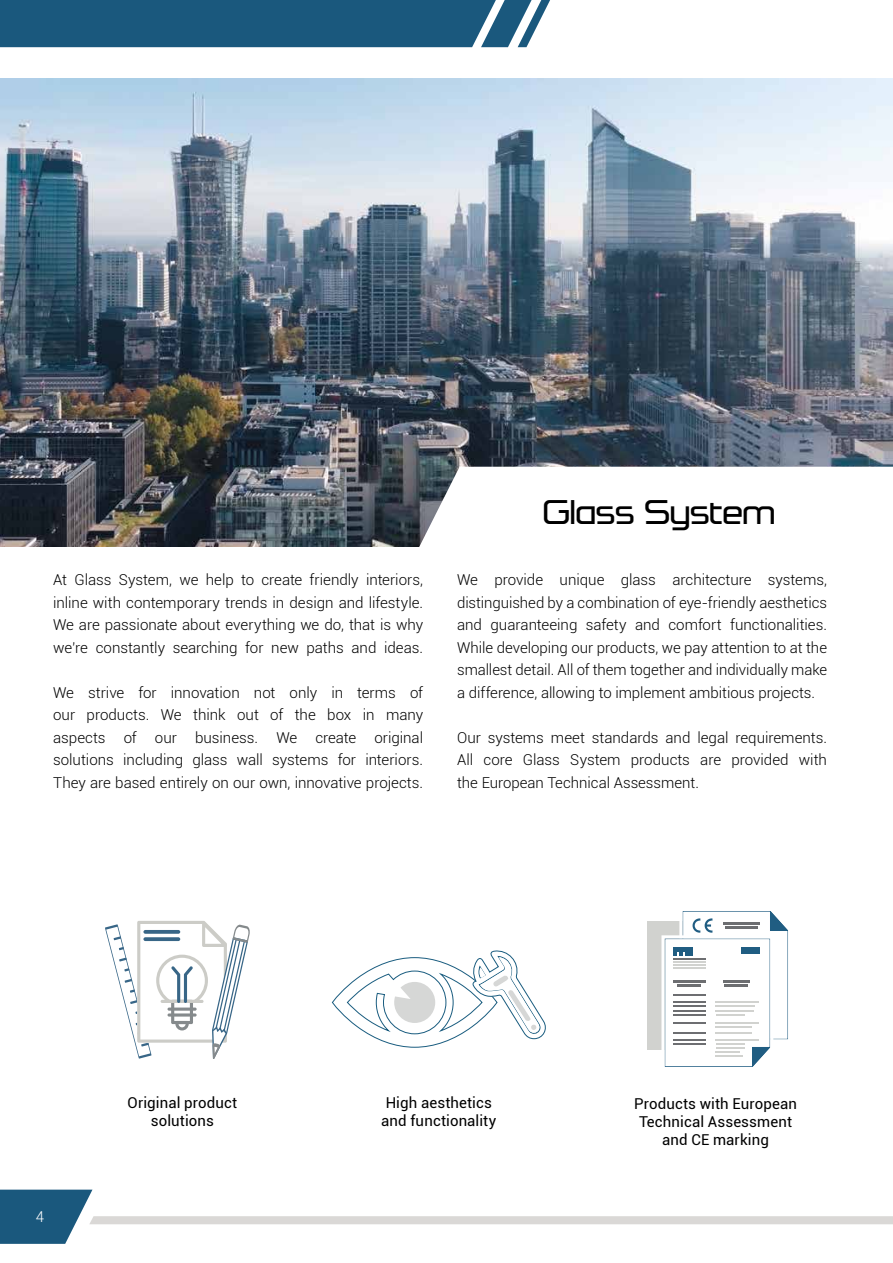
<style>
.page{position:relative;width:893px;height:1263px;background:#fff}
.page>*{position:absolute;margin:0;border:0;box-sizing:border-box;transform-origin:0 0}
.t1{font:40.5px "Formation Sans Regular PL";color:#000}
.t2{font:500 18.6px/22.4px "Rajdhani";color:#000;text-align:center}
.Paragraph_Style_1{font:300 15px/22.5px "Roboto";color:#000;text-align:justify}
.Paragraph_Style_1-2{font:15px "Roboto";letter-spacing:.01em;color:#000}
.t3{font:300 15px "Roboto";color:#fff}
</style>
<div class="page">
<img style="left:0;top:79px;width:893px;height:467px">
<svg style="left:412px;top:467px;width:481px;height:80px"></svg>
<div style="left:648px;top:922px;width:105px;height:128px;background:#d1d2cf"></div>
<svg style="left:661px;top:911px;width:127px;height:156px"></svg>
<hr style="left:723px;top:922px;width:36px;height:3px;background:#6d6e71">
<hr style="left:725px;top:926px;width:32px;height:3px;background:#6d6e71">
<svg style="left:331px;top:950px;width:215px;height:98px"></svg>
<svg style="left:105px;top:921px;width:144px;height:138px"></svg>
<div style="left:0;top:0;width:550px;height:47px;background:#1a587d"></div>
<svg style="left:0;top:1189px;width:893px;height:55px"></svg>
<p class="Paragraph_Style_1" style="left:53px;top:568px;width:371px">At Glass System, we help to create friendly interiors, inline with contemporary trends in design and lifestyle.<br>We are passionate about everything we do, that is why we’re constantly searching for new paths and ideas.</p>
<p class="Paragraph_Style_1" style="left:53px;top:681px;width:371px">We strive for innovation not only in terms of our products. We think out of the box in many aspects of our business. We create original solutions including glass wall systems for interiors.<br>They are based entirely on our own, innovative projects.</p>
<p class="t1" style="left:543px;top:485px;width:233px">Glass System</p>
<p class="Paragraph_Style_1" style="left:457px;top:568px;width:371px">We provide unique glass architecture systems, distinguished by a combination of eye-friendly aesthetics and guaranteeing safety and comfort functionalities.</p>
<p class="Paragraph_Style_1" style="left:457px;top:636px;width:371px">While developing our products, we pay attention to at the smallest detail. All of them together and individually make a difference, allowing to implement ambitious projects.</p>
<p class="Paragraph_Style_1" style="left:457px;top:726px;width:371px">Our systems meet standards and legal requirements.<br>All core Glass System products are provided with the European Technical Assessment.</p>
<p class="t2" style="left:570px;top:642px;width:296px">Wszystkie produkty z Europejską<br>Oceną Techniczną i oznakowaniem CE</p>
<p class="t3" style="left:36px;top:1206px;width:10px">4</p>
<p class="Paragraph_Style_1-2" style="left:128px;top:1092px;width:111px">Original product</p>
<p class="Paragraph_Style_1-2" style="left:151px;top:1110px;width:65px">solutions</p>
<p class="Paragraph_Style_1-2" style="left:386px;top:1092px;width:108px">High aesthetics</p>
<p class="Paragraph_Style_1-2" style="left:381px;top:1110px;width:117px">and functionality</p>
<p class="Paragraph_Style_1-2" style="left:634px;top:1093px;width:164px">Products with European</p>
<p class="Paragraph_Style_1-2" style="left:639px;top:1111px;width:155px">Technical Assessment</p>
<p class="Paragraph_Style_1-2" style="left:662px;top:1129px;width:108px">and CE marking</p>
</div>
